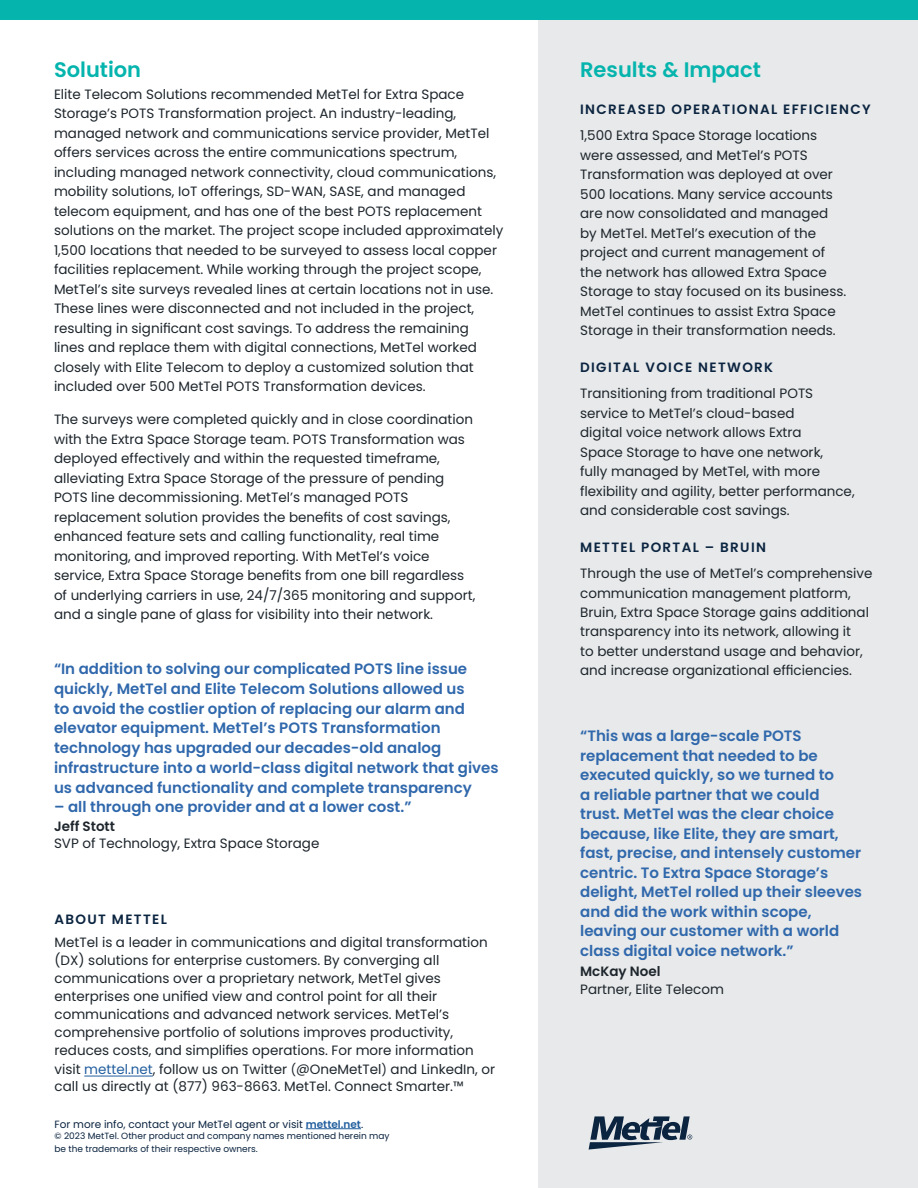
<style>
.page{position:relative;width:918px;height:1188px;background:#fff}
.page>*{position:absolute;margin:0;border:0;box-sizing:border-box;transform-origin:0 0}
.t1{font:600 21px "Poppins";color:#04b4ad}
.t2{font:600 15px/19.5px "Poppins";color:#3068ac}
.t3{font:13.5px/19.5px "Poppins";color:#1d252c}
.t4{font:600 13.5px "Poppins";letter-spacing:.1em;color:#0b2440}
.t5{font:600 13.5px "Poppins";color:#1d252c}
.t6{font:10.5px "Poppins";color:#0b2440}
.t7{font:9px/13.5px "Poppins";color:#0b2440}
.s1{color:#215e9e}
.s2{font-size:12px}
.s3{font-weight:600;color:#215e9e}
</style>
<div class="page">
<div style="left:538px;top:19px;width:380px;height:1169px;background:#e7e9ea"></div>
<div style="left:0;top:0;width:918px;height:20px;background:#04b4ad"></div>
<svg style="left:589px;top:1116px;width:103px;height:34px"></svg>
<hr style="left:306px;top:1128px;width:55px;height:1px;background:#215e9e">
<hr style="left:84px;top:1076px;width:69px;height:1px;background:#215e9e">
<h1 class="t1" style="left:54px;top:58px;width:89px">Solution</h1>
<p class="t3" style="left:54px;top:84px;width:451px">Elite Telecom Solutions recommended MetTel for Extra Space Storage’s POTS Transformation project. An industry-leading, managed network and communications service provider, MetTel offers services across the entire communications spectrum, including managed network connectivity, cloud communications, mobility solutions, IoT offerings, SD-WAN, SASE, and managed telecom equipment, and has one of the best POTS replacement solutions on the market. The project scope included approximately 1,500 locations that needed to be surveyed to assess local copper facilities replacement. While working through the project scope, MetTel’s site surveys revealed lines at certain locations not in use.<br>These lines were disconnected and not included in the project, resulting in significant cost savings. To address the remaining<br>lines and replace them with digital connections, MetTel worked closely with Elite Telecom to deploy a customized solution that included over 500 MetTel POTS Transformation devices.</p>
<p class="t3" style="left:54px;top:410px;width:423px">The surveys were completed quickly and in close coordination with the Extra Space Storage team. POTS Transformation was deployed effectively and within the requested timeframe, alleviating Extra Space Storage of the pressure of pending POTS line decommissioning. MetTel’s managed POTS replacement solution provides the benefits of cost savings, enhanced feature sets and calling functionality, real time monitoring, and improved reporting. With MetTel’s voice service, Extra Space Storage benefits from one bill regardless of underlying carriers in use, 24/7/365 monitoring and support, and a single pane of glass for visibility into their network.</p>
<p class="t2" style="left:54px;top:659px;width:446px">“In addition to solving our complicated POTS line issue quickly, MetTel and Elite Telecom Solutions allowed us<br>to avoid the costlier option of replacing our alarm and elevator equipment. MetTel’s POTS Transformation technology has upgraded our decades-old analog infrastructure into a world-class digital network that gives us advanced functionality and complete transparency</p>
<p class="t2" style="left:54px;top:798px;width:359px">– all through one provider and at a lower cost.”</p>
<p class="t5" style="left:54px;top:818px;width:63px">Jeff Stott</p>
<p class="t3" style="left:54px;top:834px;width:267px">SVP of Technology, Extra Space Storage</p>
<p class="t4" style="left:55px;top:911px;width:114px">ABOUT METTEL</p>
<p class="t3" style="left:55px;top:933px;width:435px;line-height:18px">MetTel is a leader in communications and digital transformation (DX) solutions for enterprise customers. By converging all communications over a proprietary network, MetTel gives enterprises one unified view and control point for all their communications and advanced network services. MetTel’s comprehensive portfolio of solutions improves productivity, reduces costs, and simplifies operations. For more information</p>
<p class="t3" style="left:55px;top:1061px;width:442px;line-height:16.5px">visit <span class="s1">mettel.net</span>, follow us on Twitter <span class="s2">(</span>@OneMetTel<span class="s2">)</span> and LinkedIn, or call us directly at (877) 963-8663. MetTel. Connect Smarter.™</p>
<p class="t6" style="left:55px;top:1118px;width:310px">For more info, contact your MetTel agent or visit <span class="s3">mettel.net</span>.</p>
<p class="t7" style="left:55px;top:1129px;width:337px">© 2023 MetTel. Other product and company names mentioned herein may be the trademarks of their respective owners.</p>
<h1 class="t1" style="left:580px;top:58px;width:182px">Results &amp; Impact</h1>
<p class="t4" style="left:580px;top:101px;width:292px">INCREASED OPERATIONAL EFFICIENCY</p>
<p class="t3" style="left:580px;top:126px;width:268px">1,500 Extra Space Storage locations were assessed, and MetTel’s POTS Transformation was deployed at over 500 locations. Many service accounts are now consolidated and managed by MetTel. MetTel’s execution of the project and current management of the network has allowed Extra Space Storage to stay focused on its business.<br>MetTel continues to assist Extra Space Storage in their transformation needs.</p>
<p class="t4" style="left:580px;top:359px;width:195px">DIGITAL VOICE NETWORK</p>
<p class="t3" style="left:580px;top:384px;width:276px">Transitioning from traditional POTS service to MetTel’s cloud-based<br>digital voice network allows Extra<br>Space Storage to have one network,<br>fully managed by MetTel, with more flexibility and agility, better performance, and considerable cost savings.</p>
<p class="t4" style="left:580px;top:539px;width:187px">METTEL PORTAL – BRUIN</p>
<p class="t3" style="left:580px;top:564px;width:294px">Through the use of MetTel’s comprehensive communication management platform, Bruin, Extra Space Storage gains additional transparency into its network, allowing it<br>to better understand usage and behavior, and increase organizational efficiencies.</p>
<p class="t2" style="left:580px;top:726px;width:283px">“This was a large-scale POTS replacement that needed to be executed quickly, so we turned to<br>a reliable partner that we could trust. MetTel was the clear choice because, like Elite, they are smart, fast, precise, and intensely customer centric. To Extra Space Storage’s delight, MetTel rolled up their sleeves and did the work within scope, leaving our customer with a world class digital voice network.”</p>
<p class="t5" style="left:580px;top:963px;width:82px">McKay Noel</p>
<p class="t3" style="left:580px;top:979px;width:145px">Partner, Elite Telecom</p>
</div>
